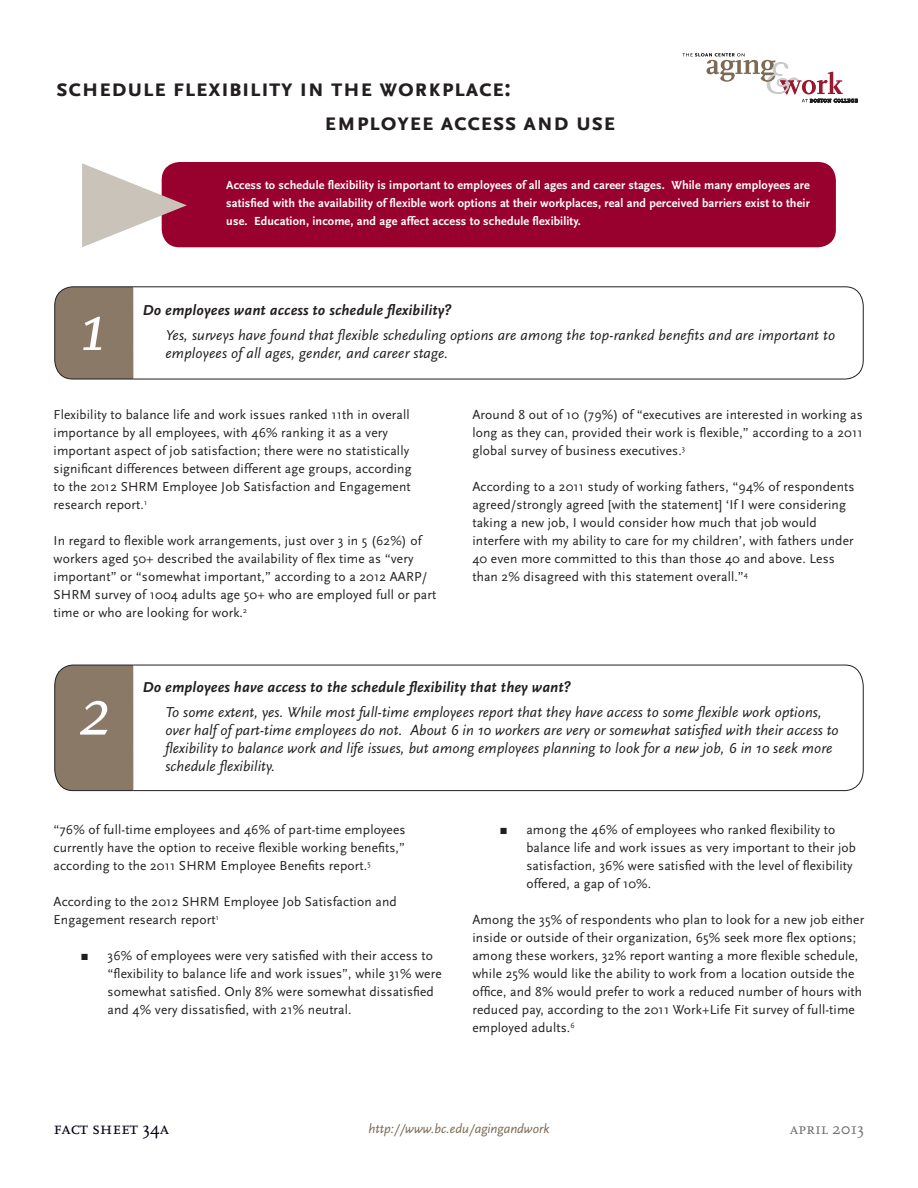
<style>
.page{position:relative;width:918px;height:1188px;background:#fff}
.page>*{position:absolute;margin:0;border:0;box-sizing:border-box;transform-origin:0 0}
.text-paragraph_Q_A{font:italic 72px "Scala";color:#fff}
.text-paragraph_Q_A-2{font:700 25.5px "Scala Sans Caps";letter-spacing:.005em;color:#231f20}
.t1{font:18px "Scala Caps";color:#000015}
.t2{font:16.5px "Scala Caps";color:#717074}
.text-paragraph_Q_A-3{font:italic 15px/18px "Scala Sans";letter-spacing:.005em;color:#231f20}
.text-paragraph_Q_A-4{font:italic 700 15px "Scala Sans";letter-spacing:.01em;color:#231f20}
.text-paragraph__10_1{font:13.5px/18px "Scala Sans";letter-spacing:.01em;color:#231f20}
.t3{font:italic 13.5px "Scala Sans";color:#7c6954}
.Titles__Main_30_K{font:700 13.5px "Scala Sans Caps";color:#231f20}
.text-paragraph__10_1-2{font:700 12.3px/18px "Scala Sans";letter-spacing:.01em;color:#fff;text-align:justify}
.s1{font-family:"Scala"}
</style>
<div class="page">
<div style="left:54px;top:664px;width:79px;height:127px;background:#8a7966"></div>
<svg style="left:133px;top:664px;width:731px;height:127px"></svg>
<svg style="left:682px;top:53px;width:175px;height:49px"></svg>
<svg style="left:54px;top:286px;width:79px;height:94px;background:#8a7a68"></svg>
<svg style="left:133px;top:286px;width:731px;height:94px"></svg>
<div style="left:162px;top:162px;width:674px;height:85px;background:#98012d;border-radius:18px"></div>
<svg style="left:82px;top:163px;width:105px;height:84px"></svg>
<p class="text-paragraph_Q_A-2" style="left:56px;top:73px;width:456px">schedule flexibility in the workplace:</p>
<p class="text-paragraph_Q_A-2" style="left:325px;top:107px;width:293px">employee access and use</p>
<p class="text-paragraph_Q_A" style="left:78px;top:289px;width:28px">1</p>
<p class="text-paragraph__10_1-2" style="left:226px;top:176px;width:585px">Access to schedule flexibility is important to employees of all ages and career stages. While many employees are satisfied with the availability of flexible work options at their workplaces, real and perceived barriers exist to their use. Education, income, and age affect access to schedule flexibility.</p>
<p class="text-paragraph_Q_A-4" style="left:143px;top:302px;width:310px">Do employees want access to schedule flexibility?</p>
<p class="text-paragraph_Q_A-3" style="left:165px;top:326px;width:671px">Yes, surveys have found that flexible scheduling options are among the top-ranked benefits and are important to employees of all ages, gender, and career stage.</p>
<p class="text-paragraph__10_1" style="left:54px;top:406px;width:360px">Flexibility to balance life and work issues ranked 11th in overall importance by all employees, with 46% ranking it as a very important aspect of job satisfaction; there were no statistically significant differences between different age groups, according to the 2012 SHRM Employee Job Satisfaction and Engagement research report.<sup>1</sup></p>
<p class="text-paragraph__10_1" style="left:54px;top:532px;width:384px">In regard to flexible work arrangements, just over 3 in 5 (62%) of workers aged 50+ described the availability of flex time as “very important” or “somewhat important,” according to a 2012 AARP/ SHRM survey of 1004 adults age 50+ who are employed full or part time or who are looking for work.<sup>2</sup></p>
<p class="text-paragraph__10_1" style="left:472px;top:406px;width:392px;text-align:justify">Around 8 out of 10 (79%) of “executives are interested in working as long as they can, provided their work is flexible,” according to a 2011 global survey of business executives.<sup>3</sup></p>
<p class="text-paragraph__10_1" style="left:472px;top:478px;width:384px">According to a 2011 study of working fathers, “94% of respondents agreed/strongly agreed [with the statement] ‘If I were considering taking a new job, I would consider how much that job would interfere with my ability to care for my children’, with fathers under 40 even more committed to this than those 40 and above. Less than 2% disagreed with this statement overall.”<sup>4</sup></p>
<p class="text-paragraph_Q_A" style="left:78px;top:674px;width:32px">2</p>
<p class="text-paragraph_Q_A-4" style="left:143px;top:679px;width:430px">Do employees have access to the schedule flexibility that they want?</p>
<p class="text-paragraph_Q_A-3" style="left:165px;top:703px;width:675px">To some extent, yes. While most full-time employees report that they have access to some flexible work options, over half of part-time employees do not. About 6 in 10 workers are very or somewhat satisfied with their access to flexibility to balance work and life issues, but among employees planning to look for a new job, 6 in 10 seek more schedule flexibility.</p>
<p class="text-paragraph__10_1" style="left:54px;top:821px;width:354px;text-align:justify">“76% of full-time employees and 46% of part-time employees currently have the option to receive flexible working benefits,” according to the 2011 SHRM Employee Benefits report.<sup>5</sup></p>
<p class="text-paragraph__10_1" style="left:54px;top:893px;width:345px">According to the 2012 SHRM Employee Job Satisfaction and<br>Engagement research report<sup>1</sup></p>
<p class="text-paragraph__10_1" style="left:81px;top:947px;width:10px">π</p>
<p class="text-paragraph__10_1" style="left:108px;top:947px;width:336px">36% of employees were very satisfied with their access to “flexibility to balance life and work issues”, while 31% were somewhat satisfied. Only 8% were somewhat dissatisfied and 4% very dissatisfied, with 21% neutral.</p>
<p class="text-paragraph__10_1" style="left:499px;top:821px;width:10px">π</p>
<p class="text-paragraph__10_1" style="left:526px;top:821px;width:331px">among the 46% of employees who ranked flexibility to balance life and work issues as very important to their job satisfaction, 36% were satisfied with the level of flexibility offered, a gap of 10%.</p>
<p class="text-paragraph__10_1" style="left:472px;top:911px;width:393px">Among the 35% of respondents who plan to look for a new job either inside or outside of their organization, 65% seek more flex options; among these workers, 32% report wanting a more flexible schedule, while 25% would like the ability to work from a location outside the office, and 8% would prefer to work a reduced number of hours with reduced pay, according to the 2011 Work+Life Fit survey of full-time employed adults.<sup>6</sup></p>
<p class="Titles__Main_30_K" style="left:80px;top:1117px;width:8px">1</p>
<p class="t1" style="left:54px;top:1118px;width:117px">fact sheet <span class="s1">34</span>a</p>
<p class="t3" style="left:369px;top:1122px;width:182px">http://www.bc.edu/agingandwork</p>
<p class="t2" style="left:790px;top:1120px;width:76px">april <span class="s1">2013</span></p>
</div>
